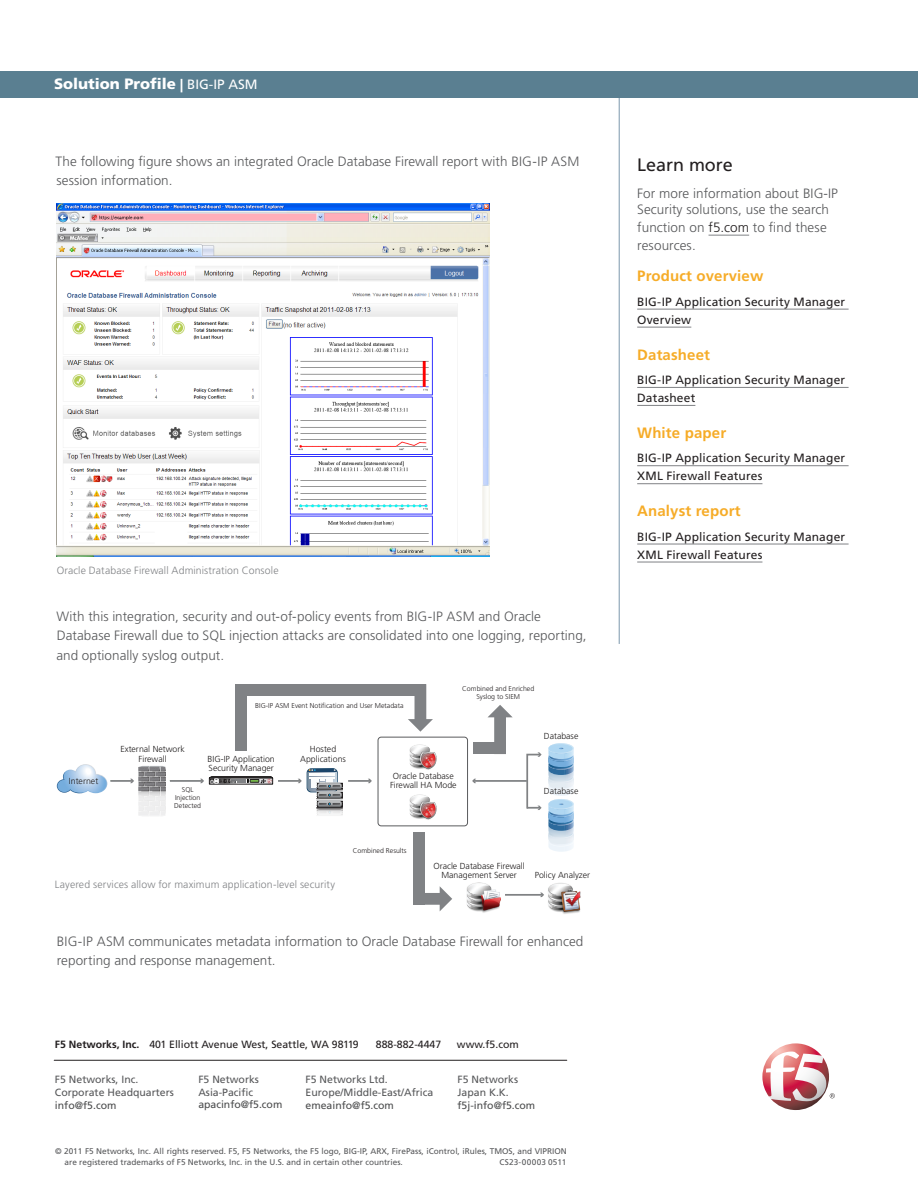
<style>
.page{position:relative;width:918px;height:1188px;background:#fff}
.page>*{position:absolute;margin:0;border:0;box-sizing:border-box;transform-origin:0 0}
.SP_subhead_black{font:18px "Frutiger LT Std";color:#231f20}
.SP_LM_subhead_yellow{font:700 15px "Frutiger LT Std";letter-spacing:.01em;color:#f6ac28}
.t1{font:900 15px "Frutiger LT Std";color:#fff}
.SP_copy{font:300 13.5px/19.5px "Frutiger LT Std";letter-spacing:.005em;color:#57585a}
.SP-Hyperlink_resourc{font:12px/18px "Frutiger LT Std";letter-spacing:.015em;color:#231f20}
.t2{font:10.5px "Frutiger LT Std";color:#57585a}
.SP_Caption{font:300 10.5px "Frutiger LT Std";letter-spacing:.01em;color:#808285}
.t3{font:10.5px "Frutiger LT Std";color:#231f20}
.t4{font:10.5px "Frutiger LT Std";color:#4b4c4d}
.t5{font:300 8.7px/9.6px "Frutiger LT Std";color:#211e1e;text-align:center}
.Address_Footer{font:8.25px/10.5px "Frutiger LT Std";color:#57585a}
.Address_Footer-2{font:8.25px "Frutiger LT Std";letter-spacing:.02em;color:#57585a}
.t6{font:300 7.05px/7.9px "Frutiger LT Std";color:#231f20;text-align:center}
.s1{font-size:13.5px}
.s2{font-weight:400;font-size:13.5px}
.s3{font-weight:700}
.s4{color:#231f20}
</style>
<div class="page">
<hr style="left:619px;top:95px;width:1px;height:549px;background:#7c97ac">
<div style="left:0;top:71px;width:918px;height:27px;background:#5a7f91"></div>
<img style="left:56px;top:204px;width:434px;height:352px">
<hr style="left:709px;top:235px;width:40px;height:1px;background:#808285">
<hr style="left:637px;top:309px;width:212px;height:1px;background:#808285">
<hr style="left:637px;top:327px;width:54px;height:1px;background:#808285">
<hr style="left:637px;top:387px;width:212px;height:1px;background:#808285">
<hr style="left:637px;top:405px;width:58px;height:1px;background:#808285">
<hr style="left:637px;top:465px;width:212px;height:1px;background:#808285">
<hr style="left:637px;top:483px;width:125px;height:1px;background:#808285">
<hr style="left:637px;top:544px;width:212px;height:1px;background:#808285">
<hr style="left:637px;top:562px;width:125px;height:1px;background:#808285">
<hr style="left:54px;top:1060px;width:513px;height:1px;background:#231f20">
<svg style="left:57px;top:764px;width:50px;height:29px"></svg>
<hr style="left:170px;top:780px;width:33px;height:2px;background:#808284">
<hr style="left:278px;top:780px;width:22px;height:2px;background:#808284">
<img style="left:118px;top:780px;width:74px;height:2px">
<svg style="left:130px;top:766px;width:36px;height:50px"></svg>
<hr style="left:348px;top:780px;width:22px;height:2px;background:#808284">
<hr style="left:474px;top:780px;width:53px;height:2px;background:#808284">
<svg style="left:525px;top:752px;width:17px;height:58px"></svg>
<svg style="left:298px;top:768px;width:45px;height:47px"></svg>
<svg style="left:408px;top:684px;width:25px;height:48px"></svg>
<div style="left:235px;top:684px;width:12px;height:66px;background:#808285"></div>
<div style="left:236px;top:684px;width:190px;height:12px;background:#808285"></div>
<svg style="left:488px;top:705px;width:25px;height:37px"></svg>
<div style="left:474px;top:742px;width:32px;height:12px;background:#808285"></div>
<svg style="left:425px;top:886px;width:27px;height:25px"></svg>
<div style="left:414px;top:832px;width:11px;height:73px;background:#808285"></div>
<svg style="left:200px;top:776px;width:74px;height:7px"></svg>
<img style="left:410px;top:744px;width:27px;height:26px">
<img style="left:410px;top:794px;width:27px;height:26px">
<div style="left:378px;top:737px;width:90px;height:89px;border:1px solid #5a5b5d;border-radius:3px"></div>
<img style="left:467px;top:883px;width:33px;height:30px">
<hr style="left:505px;top:894px;width:38px;height:2px;background:#808284">
<img style="left:548px;top:883px;width:33px;height:31px">
<svg style="left:548px;top:743px;width:26px;height:109px"></svg>
<svg style="left:762px;top:1043px;width:73px;height:67px"></svg>
<p class="t1" style="left:54px;top:75px;width:205px">Solution Profile <span class="s1">|</span> <span class="s2">BIG-IP ASM</span></p>
<p class="SP_copy" style="left:56px;top:151px;width:525px">The following figure shows an integrated Oracle Database Firewall report with BIG-IP ASM session information.</p>
<p class="SP_Caption" style="left:57px;top:564px;width:223px">Oracle Database Firewall Administration Console</p>
<p class="SP_copy" style="left:56px;top:606px;width:532px">With this integration, security and out-of-policy events from BIG-IP ASM and Oracle<br>Database Firewall due to SQL injection attacks are consolidated into one logging, reporting, and optionally syslog output.</p>
<p class="t5" style="left:69px;top:776px;width:31px">Internet</p>
<p class="t6" style="left:255px;top:702px;width:150px">BIG-IP ASM Event Notification and User Metadata</p>
<p class="t6" style="left:462px;top:685px;width:74px">Combined and Enriched<br>Syslog to SIEM</p>
<p class="t5" style="left:120px;top:744px;width:66px">External Network<br>Firewall</p>
<p class="t5" style="left:310px;top:744px;width:28px">Hosted</p>
<p class="t5" style="left:208px;top:754px;width:69px">BIG-IP Application</p>
<p class="t5" style="left:300px;top:754px;width:47px">Applications</p>
<p class="t5" style="left:209px;top:764px;width:67px">Security Manager</p>
<p class="t6" style="left:174px;top:786px;width:28px">SQL<br>Injection<br>Detected</p>
<p class="t5" style="left:390px;top:771px;width:68px">Oracle Database<br>Firewall HA Mode</p>
<p class="t5" style="left:544px;top:731px;width:36px">Database</p>
<p class="t5" style="left:544px;top:787px;width:36px">Database</p>
<p class="t6" style="left:353px;top:847px;width:55px">Combined Results</p>
<p class="SP_Caption" style="left:55px;top:878px;width:282px">Layered services allow for maximum application-level security</p>
<p class="t5" style="left:434px;top:861px;width:93px">Oracle Database Firewall<br>Management Server</p>
<p class="t5" style="left:535px;top:871px;width:57px">Policy Analyzer</p>
<p class="SP_copy" style="left:57px;top:932px;width:528px">BIG-IP ASM communicates metadata information to Oracle Database Firewall for enhanced reporting and response management.</p>
<p class="t3" style="left:55px;top:1039px;width:305px"><span class="s3">F5 Networks, Inc.</span> 401 Elliott Avenue West, Seattle, WA 98119</p>
<p class="t3" style="left:376px;top:1039px;width:67px">888-882-4447</p>
<p class="t3" style="left:457px;top:1039px;width:63px">www.f5.com</p>
<p class="t2" style="left:198px;top:1074px;width:62px">F5 Networks</p>
<p class="t2" style="left:198px;top:1086px;width:56px">Asia-Pacific</p>
<p class="t4" style="left:198px;top:1098px;width:85px">apacinfo@f5.com</p>
<p class="t2" style="left:55px;top:1074px;width:85px">F5 Networks, Inc.</p>
<p class="t2" style="left:55px;top:1086px;width:121px">Corporate Headquarters</p>
<p class="t4" style="left:55px;top:1099px;width:63px">info@f5.com</p>
<p class="t2" style="left:306px;top:1074px;width:84px">F5 Networks Ltd.</p>
<p class="t2" style="left:306px;top:1086px;width:129px">Europe/Middle-East/Africa</p>
<p class="t4" style="left:306px;top:1099px;width:90px">emeainfo@f5.com</p>
<p class="t2" style="left:458px;top:1074px;width:62px">F5 Networks</p>
<p class="t2" style="left:458px;top:1086px;width:53px">Japan K.K.</p>
<p class="t4" style="left:458px;top:1099px;width:79px">f5j-info@f5.com</p>
<p class="Address_Footer" style="left:65px;top:1146px;width:504px;text-indent:-9px">© 2011 F5 Networks, Inc. All rights reserved. F5, F5 Networks, the F5 logo, BIG-IP, ARX, FirePass, iControl, iRules, TMOS, and VIPRION are registered trademarks of F5 Networks, Inc. in the U.S. and in certain other countries.</p>
<p class="Address_Footer-2" style="left:499px;top:1157px;width:69px">CS23-00003 0511</p>
<p class="SP_subhead_black" style="left:637px;top:154px;width:97px">Learn more</p>
<p class="SP_copy" style="left:637px;top:185px;width:202px;line-height:16.2px">For more information about BIG-IP<br>Security solutions, use the search</p>
<p class="SP_copy" style="left:637px;top:218px;width:191px;line-height:18px">function on <span class="s4">f5.com</span> to find these resources.</p>
<p class="SP_LM_subhead_yellow" style="left:637px;top:267px;width:128px">Product overview</p>
<p class="SP-Hyperlink_resourc" style="left:637px;top:293px;width:210px">BIG-IP Application Security Manager<br>Overview</p>
<p class="SP_LM_subhead_yellow" style="left:637px;top:346px;width:74px">Datasheet</p>
<p class="SP-Hyperlink_resourc" style="left:637px;top:371px;width:210px">BIG-IP Application Security Manager<br>Datasheet</p>
<p class="SP_LM_subhead_yellow" style="left:637px;top:424px;width:91px">White paper</p>
<p class="SP-Hyperlink_resourc" style="left:637px;top:449px;width:210px">BIG-IP Application Security Manager<br>XML Firewall Features</p>
<p class="SP_LM_subhead_yellow" style="left:637px;top:502px;width:105px">Analyst report</p>
<p class="SP-Hyperlink_resourc" style="left:637px;top:528px;width:210px">BIG-IP Application Security Manager<br>XML Firewall Features</p>
</div>
